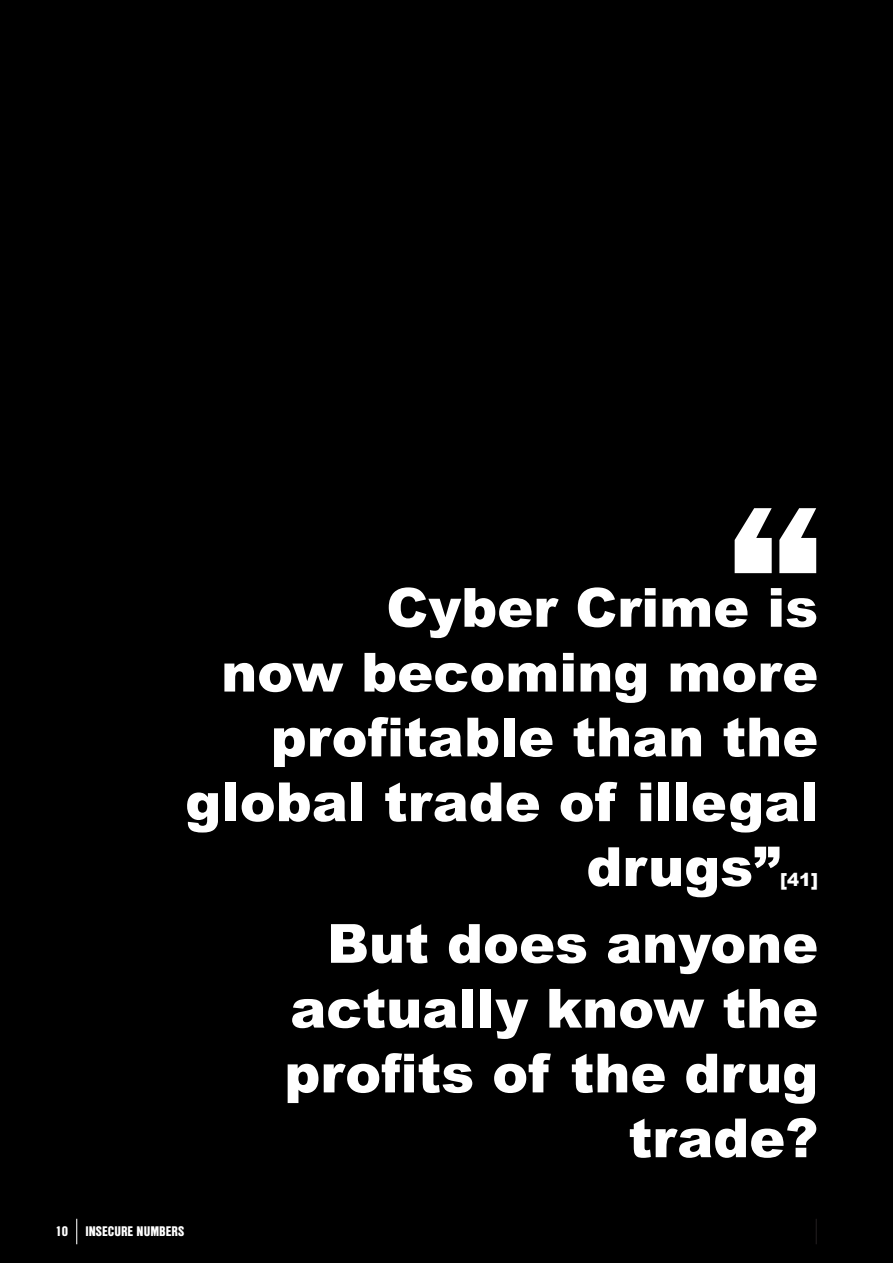
<style>
.page{position:relative;width:893px;height:1263px;background:#000}
.page>*{position:absolute;margin:0;border:0;box-sizing:border-box;transform-origin:0 0}
.t1{font:900 54px/64.8px "Arial";color:#fff;text-align:right}
.t2{font:900 18px "Arial";color:#fff}
.Right_page_number{font:900 13.5px "Nimbus San Con L";color:#fff}
</style>
<div class="page">
<svg style="left:816px;top:1219px;width:1px;height:25px"></svg>
<svg style="left:735px;top:508px;width:81px;height:65px"></svg>
<svg style="left:76px;top:1219px;width:1px;height:25px"></svg>
<p class="t1" style="left:386px;top:573px;width:433px">Cyber Crime is</p>
<p class="t1" style="left:221px;top:638px;width:599px">now becoming more</p>
<p class="t1" style="left:271px;top:703px;width:549px">profitable than the</p>
<p class="t1" style="left:185px;top:768px;width:634px">global trade of illegal</p>
<p class="t1" style="left:586px;top:833px;width:195px">drugs”</p>
<p class="t2" style="left:780px;top:866px;width:40px">[41]</p>
<p class="t1" style="left:284px;top:909px;width:535px">But does anyone actually know the profits of the drug trade?</p>
<p class="Right_page_number" style="left:55px;top:1221px;width:14px">10</p>
<p class="Right_page_number" style="left:85px;top:1221px;width:100px">INSECURE NUMBERS</p>
</div>
